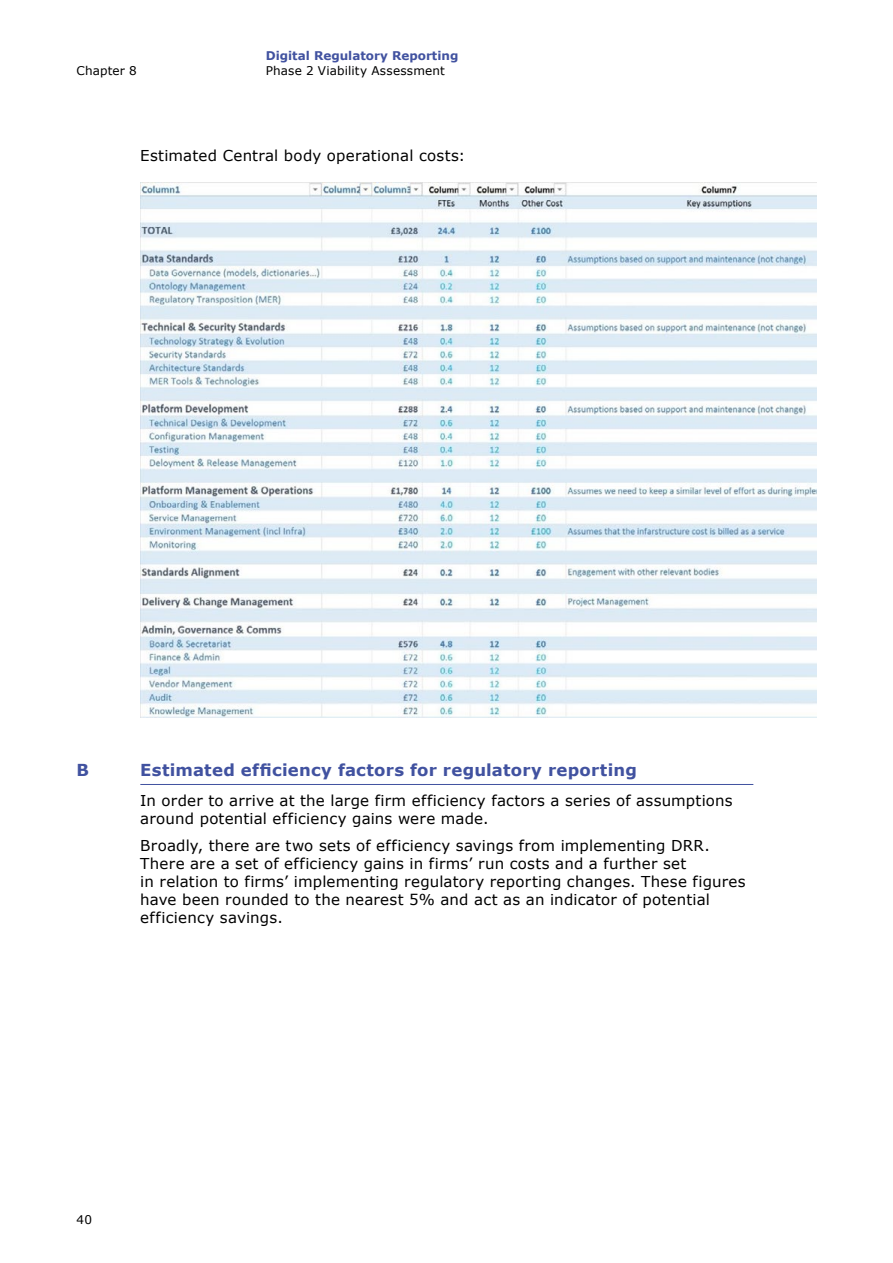
<style>
.page{position:relative;width:893px;height:1263px;background:#fff}
.page>*{position:absolute;margin:0;border:0;box-sizing:border-box;transform-origin:0 0}
.t1{font:700 16.5px "Verdana";letter-spacing:.015em;color:#4152a0}
.t2{font:15px/18px "Verdana";letter-spacing:.015em;color:#000}
.t3{font:12px "Verdana";letter-spacing:.015em;color:#000}
.t4{font:700 12px "Verdana";color:#4152a0}
</style>
<div class="page">
<hr style="left:140px;top:784px;width:613px;height:1px;background:#4152a0">
<img style="left:141px;top:183px;width:675px;height:534px">
<p class="t3" style="left:77px;top:63px;width:62px">Chapter 8</p>
<p class="t4" style="left:266px;top:47px;width:194px">Digital Regulatory Reporting</p>
<p class="t3" style="left:266px;top:62px;width:181px">Phase 2 Viability Assessment</p>
<p class="t2" style="left:140px;top:146px;width:326px">Estimated Central body operational costs:</p>
<p class="t1" style="left:77px;top:758px;width:14px">B</p>
<p class="t1" style="left:140px;top:758px;width:498px">Estimated efficiency factors for regulatory reporting</p>
<p class="t2" style="left:140px;top:792px;width:594px">In order to arrive at the large firm efficiency factors a series of assumptions around potential efficiency gains were made.</p>
<p class="t2" style="left:140px;top:836px;width:607px">Broadly, there are two sets of efficiency savings from implementing DRR.<br>There are a set of efficiency gains in firms’ run costs and a further set<br>in relation to firms’ implementing regulatory reporting changes. These figures have been rounded to the nearest 5% and act as an indicator of potential efficiency savings.</p>
<p class="t3" style="left:77px;top:1211px;width:17px">40</p>
</div>
